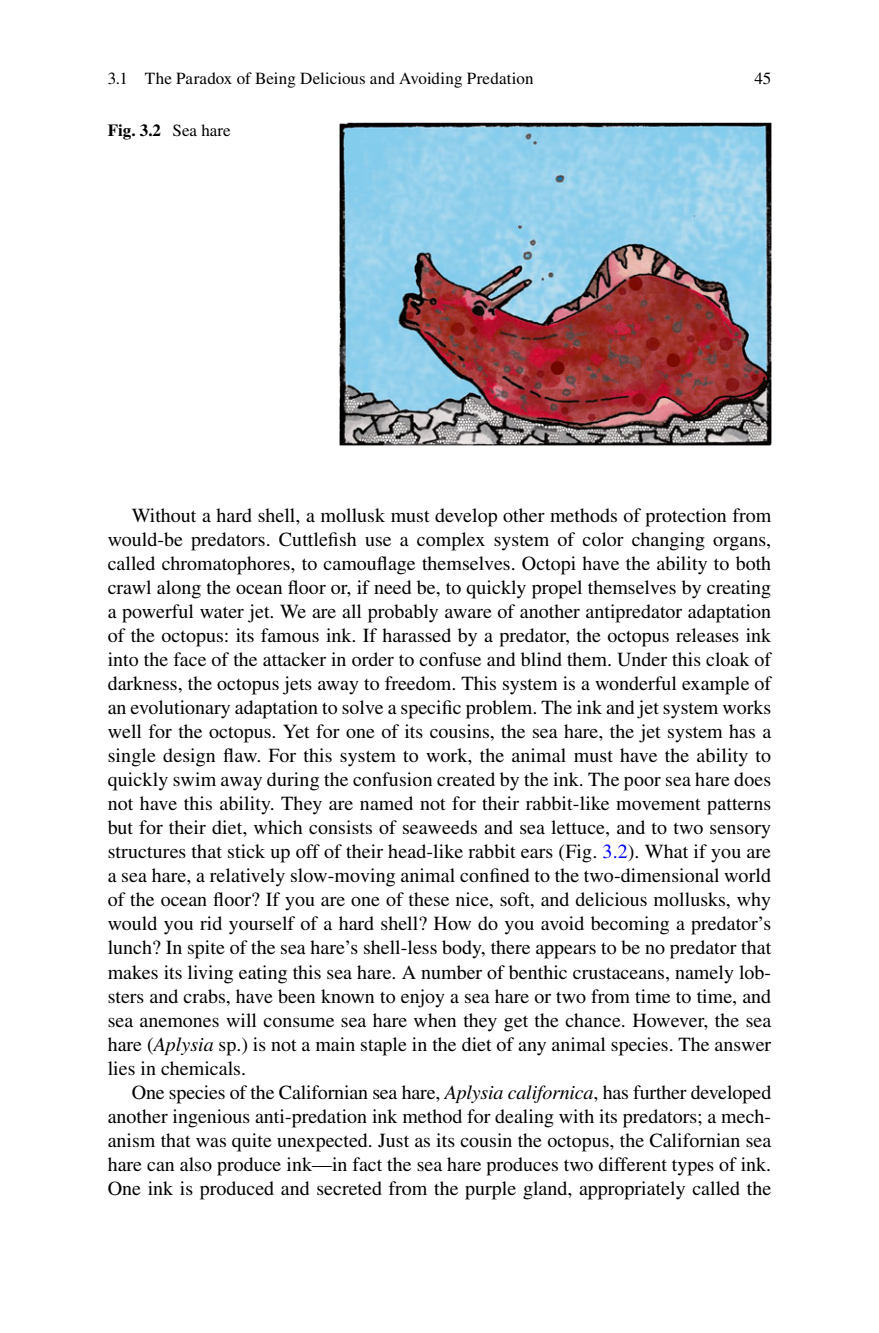
<style>
.page{position:relative;width:879px;height:1333px;background:#fff}
.page>*{position:absolute;margin:0;border:0;box-sizing:border-box;transform-origin:0 0}
.t1{font:20px/24px "Typwhw Times";color:#000;text-align:justify}
.t2{font:17px "Typwhw Times";color:#000}
.t3{font:700 17px "Gvtwjy Times";color:#000}
.s1{font-family:"Typwhw Times";font-weight:400}
.s2{color:#0000fa}
.s3{font-family:"Dssfgn Times";font-style:italic}
</style>
<div class="page">
<img style="left:339px;top:122px;width:432px;height:323px">
<p class="t2" style="left:108px;top:73px;width:427px">3.1 The Paradox of Being Delicious and Avoiding Predation</p>
<p class="t3" style="left:108px;top:124px;width:124px">Fig. 3.2 <span class="s1">Sea hare</span></p>
<p class="t2" style="left:754px;top:73px;width:18px">45</p>
<p class="t1" style="left:108px;top:505px;width:665px;text-indent:24px">Without a hard shell, a mollusk must develop other methods of protection from would-be predators. Cuttlefish use a complex system of color changing organs, called chromatophores, to camouflage themselves. Octopi have the ability to both crawl along the ocean floor or, if need be, to quickly propel themselves by creating a powerful water jet. We are all probably aware of another antipredator adaptation of the octopus: its famous ink. If harassed by a predator, the octopus releases ink into the face of the attacker in order to confuse and blind them. Under this cloak of darkness, the octopus jets away to freedom. This system is a wonderful example of an evolutionary adaptation to solve a specific problem. The ink and jet system works well for the octopus. Yet for one of its cousins, the sea hare, the jet system has a single design flaw. For this system to work, the animal must have the ability to quickly swim away during the confusion created by the ink. The poor sea hare does not have this ability. They are named not for their rabbit-like movement patterns but for their diet, which consists of seaweeds and sea lettuce, and to two sensory structures that stick up off of their head-like rabbit ears (Fig. <span class="s2">3.2</span> ). What if you are a sea hare, a relatively slow-moving animal confined to the two-dimensional world of the ocean floor? If you are one of these nice, soft, and delicious mollusks , why would you rid yourself of a hard shell? How do you avoid becoming a predator’s lunch? In spite of the sea hare’s shell-less body, there appears to be no predator that makes its living eating this sea hare. A number of benthic crustaceans, namely lob&shy;sters and crabs, have been known to enjoy a sea hare or two from time to time, and sea anemones will consume sea hare when they get the chance. However, the sea hare ( <span class="s3">Aplysia</span> sp.) is not a main staple in the diet of any animal species. The answer lies in chemicals.</p>
<p class="t1" style="left:108px;top:1081px;width:665px;text-indent:24px">One species of the Californian sea hare, <span class="s3">Aplysia californica</span> , has further developed another ingenious anti-predation ink method for dealing with its predators; a mech&shy;anism that was quite unexpected. Just as its cousin the octopus, the Californian sea hare can also produce ink—in fact the sea hare produces two different types of ink.<br>One ink is produced and secreted from the purple gland, appropriately called the</p>
</div>
